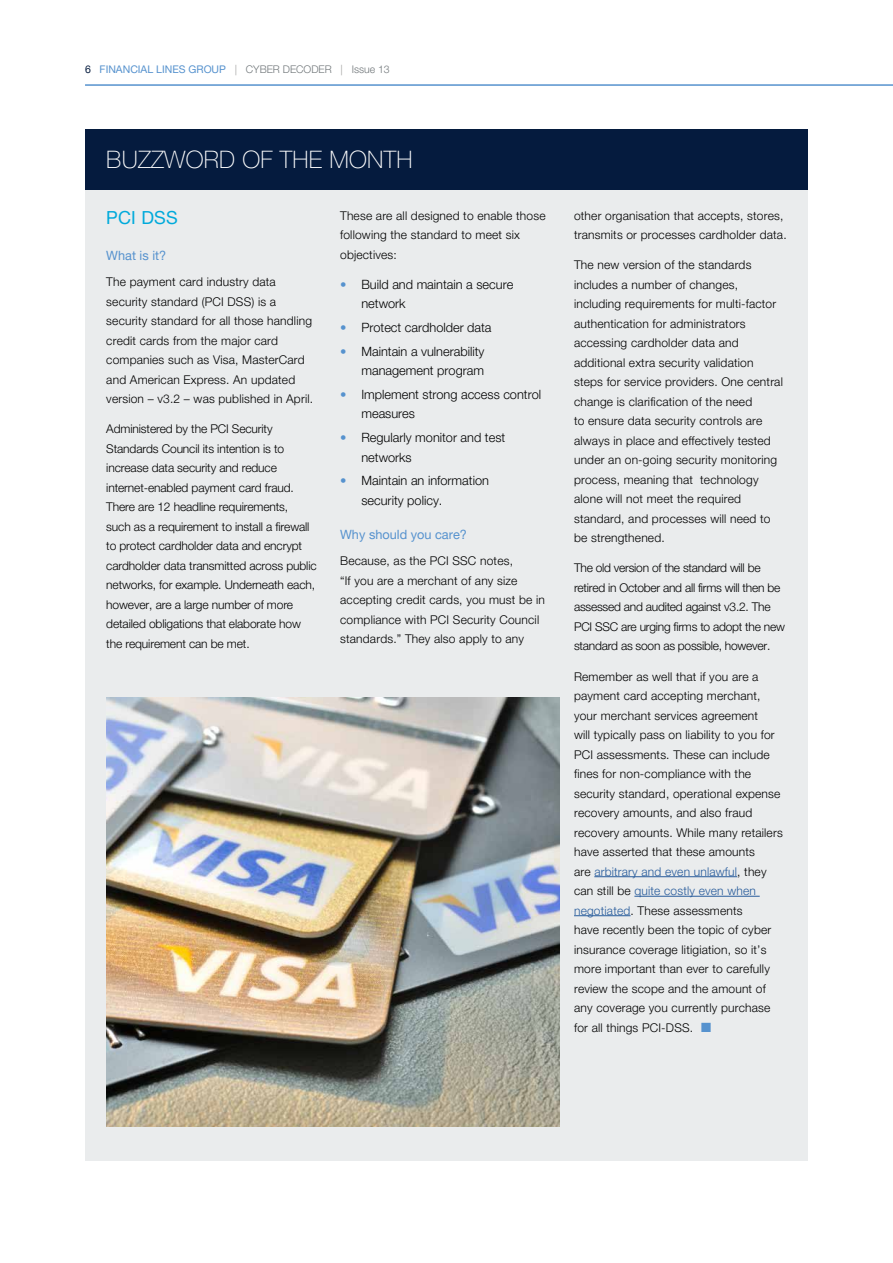
<style>
.page{position:relative;width:893px;height:1263px;background:#fff}
.page>*{position:absolute;margin:0;border:0;box-sizing:border-box;transform-origin:0 0}
.t1{font:100 24px "Helvetica Neue LT Pro";letter-spacing:.01em;color:#fff}
.t2{font:18px "Helvetica Neue LT Pro";letter-spacing:.01em;color:#00aadb}
.t3{font:300 12.75px/19.5px "Helvetica Neue LT Pro";color:#000}
.t4{font:12.75px "Helvetica Neue LT Pro";color:#5692ce}
.t5{font:300 12px/19.5px "Helvetica Neue LT Pro";letter-spacing:.015em;color:#000}
.t6{font:300 12px/19.5px "Helvetica Neue LT Pro";letter-spacing:-.01em;color:#000}
.t7{font:300 12px/19.5px "Helvetica Neue LT Pro";letter-spacing:-.02em;color:#000}
.t8{font:10.5px "Helvetica Neue LT Pro";color:#5692ce}
.s1{color:#051b3e}
.s2{font-weight:300;color:#9d9d9c}
.s3{font-weight:300;color:#71777a}
.s4{color:#5692ce}
.s5{color:#275b9b}
</style>
<div class="page">
<div style="left:86px;top:159px;width:722px;height:1002px;background:#eaeced"></div>
<hr style="left:594px;top:876px;width:143px;height:1px;background:#275b9b">
<hr style="left:634px;top:896px;width:126px;height:1px;background:#275b9b">
<hr style="left:574px;top:915px;width:56px;height:1px;background:#275b9b">
<div style="left:85px;top:129px;width:723px;height:60px;background:#051b3e"></div>
<img style="left:106px;top:697px;width:454px;height:429px">
<hr style="left:85px;top:84px;width:808px;height:2px;background:#5692ce">
<p class="t8" style="left:85px;top:63px;width:306px"><span class="s1">6</span> FINANCIAL LINES GROUP <span class="s2">|</span> <span class="s3">CYBER DECODER</span> <span class="s2">|</span> <span class="s3">Issue 13</span></p>
<h1 class="t1" style="left:106px;top:145px;width:308px">BUZZWORD OF THE MONTH</h1>
<h2 class="t2" style="left:106px;top:206px;width:73px">PCI DSS</h2>
<p class="t4" style="left:106px;top:248px;width:61px">What is it?</p>
<p class="t5" style="left:106px;top:272px;width:208px">The payment card industry data security standard (PCI DSS) is a security standard for all those handling credit cards from the major card companies such as Visa, MasterCard and American Express. An updated version – v3.2 – was published in April.</p>
<p class="t6" style="left:106px;top:419px;width:212px">Administered by the PCI Security Standards Council its intention is to increase data security and reduce internet-enabled payment card fraud.<br>There are 12 headline requirements,<br>such as a requirement to install a firewall to protect cardholder data and encrypt cardholder data transmitted across public networks, for example. Underneath each, however, are a large number of more detailed obligations that elaborate how the requirement can be met.</p>
<p class="t5" style="left:340px;top:205px;width:207px">These are all designed to enable those following the standard to meet six objectives:</p>
<p class="t3" style="left:361px;top:274px;width:153px;text-indent:-21px"><span class="s4">•</span> Build and maintain a secure network</p>
<p class="t3" style="left:340px;top:317px;width:153px"><span class="s4">•</span> Protect cardholder data</p>
<p class="t3" style="left:340px;top:341px;width:146px;text-align:right"><span class="s4">•</span> Maintain a vulnerability management program</p>
<p class="t3" style="left:361px;top:384px;width:181px;text-indent:-21px"><span class="s4">•</span> Implement strong access control measures</p>
<p class="t3" style="left:361px;top:428px;width:145px;text-indent:-21px"><span class="s4">•</span> Regularly monitor and test networks</p>
<p class="t3" style="left:361px;top:471px;width:129px;text-indent:-21px"><span class="s4">•</span> Maintain an information security policy.</p>
<p class="t4" style="left:340px;top:527px;width:128px">Why should you care?</p>
<p class="t5" style="left:340px;top:551px;width:206px">Because, as the PCI SSC notes,<br>“If you are a merchant of any size accepting credit cards, you must be in compliance with PCI Security Council standards.” They also apply to any</p>
<p class="t5" style="left:574px;top:205px;width:214px">other organisation that accepts, stores, transmits or processes cardholder data.</p>
<p class="t5" style="left:574px;top:255px;width:210px">The new version of the standards includes a number of changes, including requirements for multi-factor authentication for administrators accessing cardholder data and additional extra security validation steps for service providers. One central change is clarification of the need<br>to ensure data security controls are always in place and effectively tested under an on-going security monitoring process, meaning that technology alone will not meet the required standard, and processes will need to be strengthened.</p>
<p class="t7" style="left:574px;top:558px;width:212px">The old version of the standard will be retired in October and all firms will then be assessed and audited against v3.2. The PCI SSC are urging firms to adopt the new standard as soon as possible, however.</p>
<p class="t5" style="left:574px;top:666px;width:210px">Remember as well that if you are a payment card accepting merchant, your merchant services agreement<br>will typically pass on liability to you for PCI assessments. These can include fines for non-compliance with the security standard, operational expense recovery amounts, and also fraud recovery amounts. While many retailers have asserted that these amounts<br>are <span class="s5">arbitrary and even unlawful</span>, they can still be <span class="s5">quite costly even when negotiated</span>. These assessments<br>have recently been the topic of cyber insurance coverage litigiation, so it’s more important than ever to carefully review the scope and the amount of any coverage you currently purchase for all things PCI-DSS.</p>
</div>
